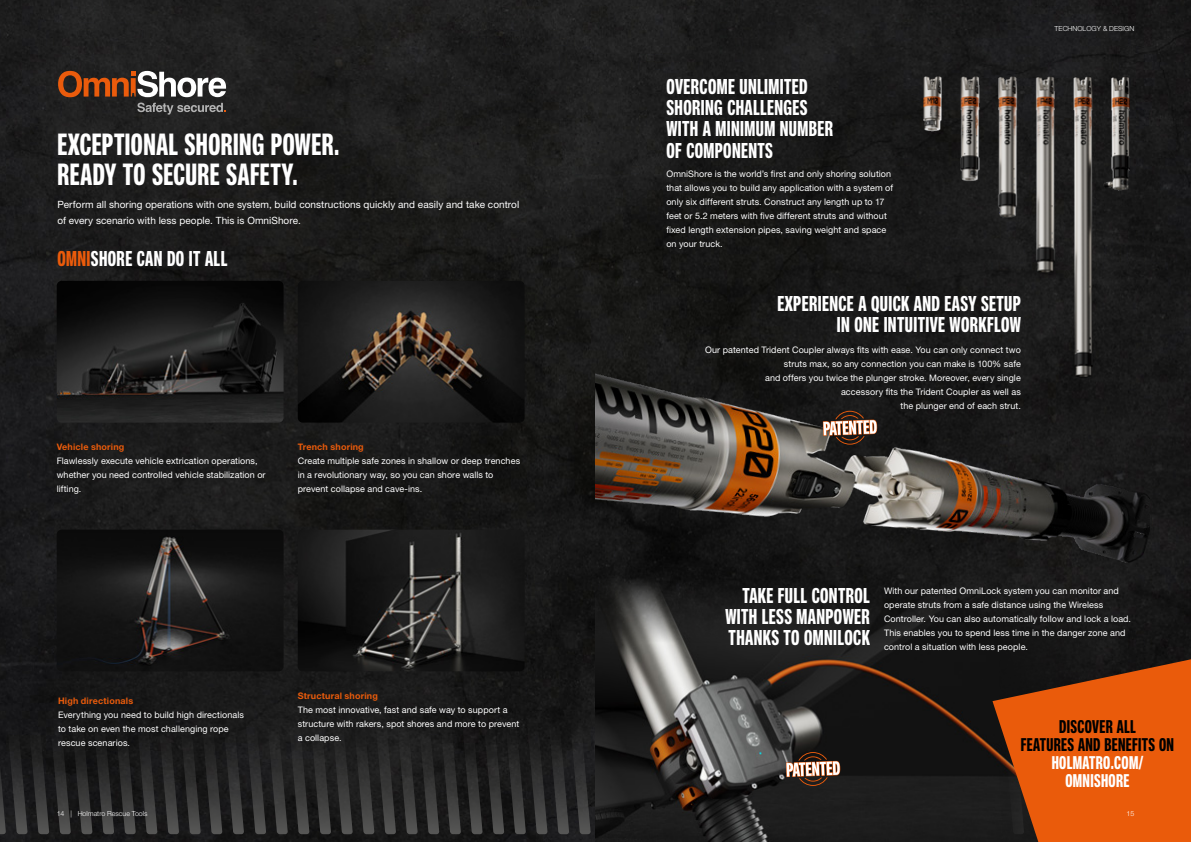
<style>
.page{position:relative;width:1191px;height:842px;background:#fff}
.page>*{position:absolute;margin:0;border:0;box-sizing:border-box;transform-origin:0 0}
.t1{font:700 30px/30px "Neue Helvetica Pro 79 Compressed";letter-spacing:.015em;color:#fff}
.t2{font:700 21px/21.2px "Neue Helvetica Pro 79 Compressed";letter-spacing:.02em;color:#fff}
.t3{font:700 18px/18px "Neue Helvetica Pro 79 Compressed";letter-spacing:.02em;color:#000;text-align:center}
.t4{font:700 18px/18px "Neue Helvetica Pro 79 Compressed";letter-spacing:.02em;color:#fff;text-align:center}
.t5{font:10px/16px "Helvetica Neue LT Std";letter-spacing:.005em;color:#fff}
.t6{font:9px/14px "Helvetica Neue LT Std";letter-spacing:.01em;color:#fff}
.t7{font:700 9px "Helvetica Neue LT Std";letter-spacing:.02em;color:#ea5b0b}
.t8{font:300 7px "Helvetica Neue LT Std";color:#fff}
.s1{color:#ea5b0b}
</style>
<div class="page">
<img style="left:0;top:0;width:1191px;height:659px">
<svg style="left:58px;top:71px;width:168px;height:26px"></svg>
<svg style="left:137px;top:103px;width:89px;height:12px"></svg>
<img style="left:57px;top:281px;width:226px;height:142px">
<img style="left:298px;top:281px;width:226px;height:142px">
<img style="left:298px;top:530px;width:226px;height:129px">
<img style="left:57px;top:530px;width:226px;height:129px">
<img style="left:900px;top:50px;width:246px;height:191px">
<img style="left:595px;top:241px;width:554px;height:338px">
<svg style="left:823px;top:411px;width:54px;height:34px"></svg>
<img style="left:595px;top:567px;width:545px;height:92px">
<svg style="left:0;top:659px;width:1191px;height:183px;background:#402c21"></svg>
<h1 class="t1" style="left:57px;top:129px;width:283px">EXCEPTIONAL SHORING POWER.<br>READY TO SECURE SAFETY.</h1>
<p class="t5" style="left:57px;top:196px;width:463px">Perform all shoring operations with one system, build constructions quickly and easily and take control of every scenario with less people. This is OmniShore.</p>
<h2 class="t2" style="left:57px;top:248px;width:171px"><span class="s1">OMNI</span>SHORE CAN DO IT ALL</h2>
<p class="t7" style="left:57px;top:441px;width:69px">Vehicle shoring</p>
<p class="t6" style="left:57px;top:454px;width:210px">Flawlessly execute vehicle extrication operations, whether you need controlled vehicle stabilization or lifting.</p>
<p class="t7" style="left:298px;top:441px;width:68px">Trench shoring</p>
<p class="t6" style="left:298px;top:454px;width:224px">Create multiple safe zones in shallow or deep trenches in a revolutionary way, so you can shore walls to prevent collapse and cave-ins.</p>
<p class="t7" style="left:58px;top:695px;width:77px">High directionals</p>
<p class="t6" style="left:58px;top:707px;width:187px">Everything you need to build high directionals to take on even the most challenging rope rescue scenarios.</p>
<p class="t8" style="left:57px;top:809px;width:92px">14 | Holmatro Rescue Tools</p>
<p class="t7" style="left:298px;top:690px;width:82px">Structural shoring</p>
<p class="t6" style="left:298px;top:703px;width:223px">The most innovative, fast and safe way to support a structure with rakers, spot shores and more to prevent a collapse.</p>
<h2 class="t2" style="left:666px;top:76px;width:168px">OVERCOME UNLIMITED<br>SHORING CHALLENGES<br>WITH A MINIMUM NUMBER<br>OF COMPONENTS</h2>
<p class="t6" style="left:666px;top:167px;width:228px">OmniShore is the world’s first and only shoring solution that allows you to build any application with a system of only six different struts. Construct any length up to 17 feet or 5.2 meters with five different struts and without fixed length extension pipes, saving weight and space on your truck.</p>
<h2 class="t2" style="left:777px;top:293px;width:245px;text-align:right">EXPERIENCE A QUICK AND EASY SETUP<br>IN ONE INTUITIVE WORKFLOW</h2>
<p class="t6" style="left:705px;top:343px;width:317px;text-align:right">Our patented Trident Coupler always fits with ease. You can only connect two struts max, so any connection you can make is 100% safe<br>and offers you twice the plunger stroke. Moreover, every single<br>accessory fits the Trident Coupler as well as<br>the plunger end of each strut.</p>
<p class="t8" style="left:1054px;top:24px;width:81px">TECHNOLOGY &amp; DESIGN</p>
<h2 class="t2" style="left:725px;top:584px;width:146px;text-align:justify;text-indent:17px">TAKE FULL CONTROL WITH LESS MANPOWER THANKS TO OMNILOCK</h2>
<p class="t6" style="left:884px;top:583px;width:248px">With our patented OmniLock system you can monitor and operate struts from a safe distance using the Wireless Controller. You can also automatically follow and lock a load.<br>This enables you to spend less time in the danger zone and control a situation with less people.</p>
<h3 class="t3" style="left:1020px;top:717px;width:155px">DISCOVER ALL<br>FEATURES AND BENEFITS ON</h3>
<h3 class="t4" style="left:1051px;top:753px;width:93px">HOLMATRO.COM/<br>OMNISHORE</h3>
<p class="t8" style="left:1126px;top:809px;width:9px">15</p>
</div>
